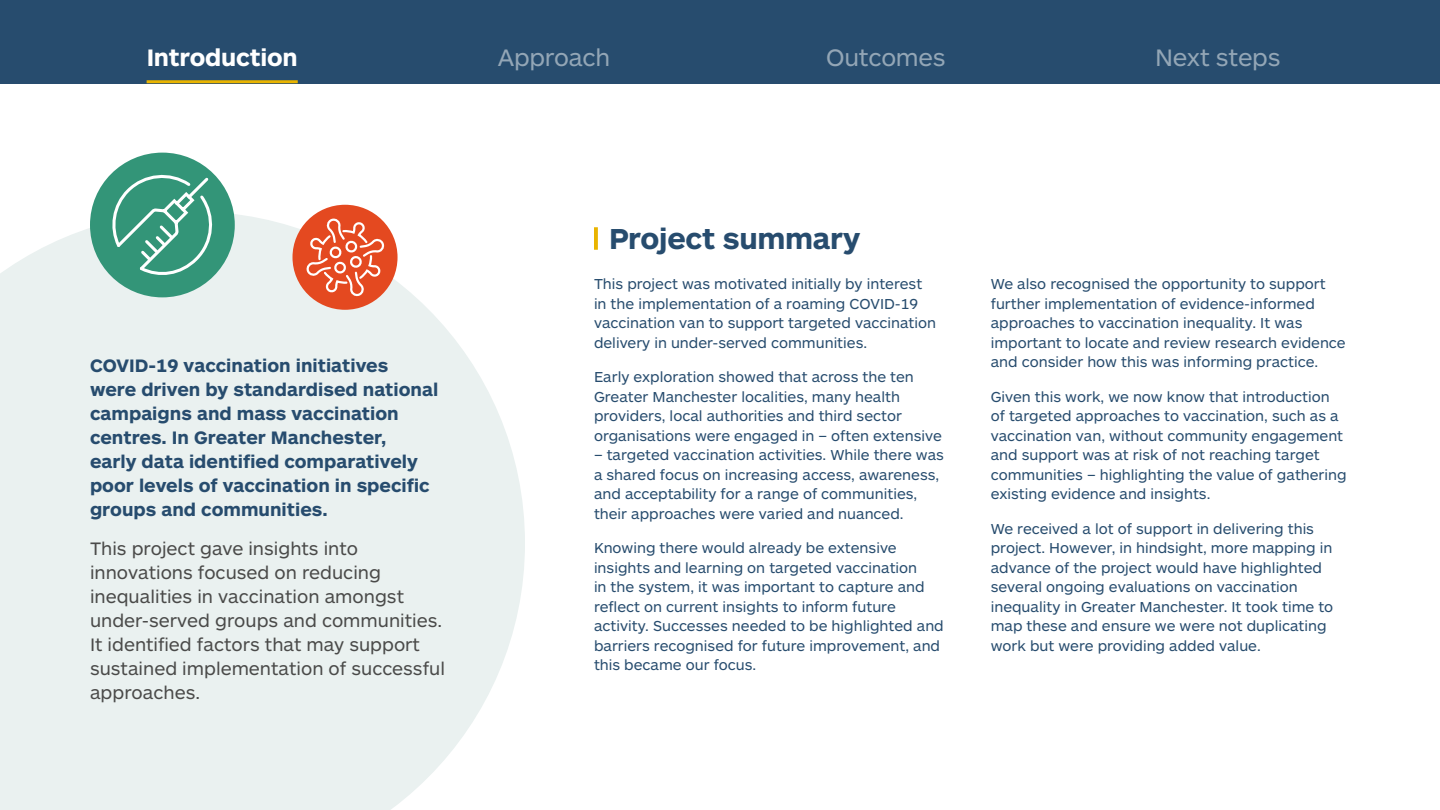
<style>
.page{position:relative;width:1440px;height:810px;background:#fff}
.page>*{position:absolute;margin:0;border:0;box-sizing:border-box;transform-origin:0 0}
.t1{font:700 30px "ARS Maquette Pro";letter-spacing:-.01em;color:#274c6e}
.t2{font:24.75px "ARS Maquette Pro";letter-spacing:-.01em;color:#93a6b6}
.t3{font:700 24.75px "ARS Maquette Pro";letter-spacing:-.01em;color:#fff}
.t4{font:700 18.75px/24px "ARS Maquette Pro";color:#274c6e}
.t5{font:18.75px/24px "ARS Maquette Pro";color:#4a4a49}
.t6{font:15px/19.5px "ARS Maquette Pro";color:#274c6e}
</style>
<div class="page">
<svg style="left:594px;top:227px;width:4px;height:23px"></svg>
<svg style="left:0;top:213px;width:525px;height:597px;background:#ecf2f1"></svg>
<div style="left:90px;top:153px;width:145px;height:144px;background:#339578;border-radius:50%"></div>
<svg style="left:110px;top:170px;width:108px;height:107px"></svg>
<div style="left:292px;top:205px;width:106px;height:105px;background:#e44920;border-radius:50%"></div>
<svg style="left:306px;top:205px;width:78px;height:93px"></svg>
<div style="left:0;top:0;width:1440px;height:83px;background:#274c6e"></div>
<hr style="left:147px;top:80px;width:151px;height:3px;background:#e9b400">
<h2 class="t3" style="left:147px;top:41px;width:152px">Introduction</h2>
<h2 class="t2" style="left:498px;top:41px;width:114px">Approach</h2>
<h2 class="t2" style="left:826px;top:41px;width:121px">Outcomes</h2>
<h2 class="t2" style="left:1155px;top:41px;width:127px">Next steps</h2>
<p class="t4" style="left:90px;top:353px;width:350px">COVID-19 vaccination initiatives were driven by standardised national campaigns and mass vaccination centres. In Greater Manchester,<br>early data identified comparatively poor levels of vaccination in specific groups and communities.</p>
<p class="t5" style="left:90px;top:536px;width:357px">This project gave insights into innovations focused on reducing inequalities in vaccination amongst under-served groups and communities.<br>It identified factors that may support sustained implementation of successful approaches.</p>
<h1 class="t1" style="left:609px;top:219px;width:253px">Project summary</h1>
<p class="t6" style="left:594px;top:274px;width:344px">This project was motivated initially by interest in the implementation of a roaming COVID-19 vaccination van to support targeted vaccination delivery in under-served communities.</p>
<p class="t6" style="left:594px;top:367px;width:349px">Early exploration showed that across the ten Greater Manchester localities, many health providers, local authorities and third sector organisations were engaged in – often extensive</p>
<p class="t6" style="left:594px;top:445px;width:352px">– targeted vaccination activities. While there was a shared focus on increasing access, awareness, and acceptability for a range of communities, their approaches were varied and nuanced.</p>
<p class="t6" style="left:594px;top:538px;width:351px">Knowing there would already be extensive insights and learning on targeted vaccination<br>in the system, it was important to capture and reflect on current insights to inform future activity. Successes needed to be highlighted and barriers recognised for future improvement, and this became our focus.</p>
<p class="t6" style="left:991px;top:274px;width:356px">We also recognised the opportunity to support further implementation of evidence-informed approaches to vaccination inequality. It was important to locate and review research evidence and consider how this was informing practice.</p>
<p class="t6" style="left:991px;top:386px;width:357px">Given this work, we now know that introduction of targeted approaches to vaccination, such as a vaccination van, without community engagement and support was at risk of not reaching target communities – highlighting the value of gathering existing evidence and insights.</p>
<p class="t6" style="left:991px;top:518px;width:344px">We received a lot of support in delivering this project. However, in hindsight, more mapping in advance of the project would have highlighted several ongoing evaluations on vaccination inequality in Greater Manchester. It took time to map these and ensure we were not duplicating work but were providing added value.</p>
</div>
